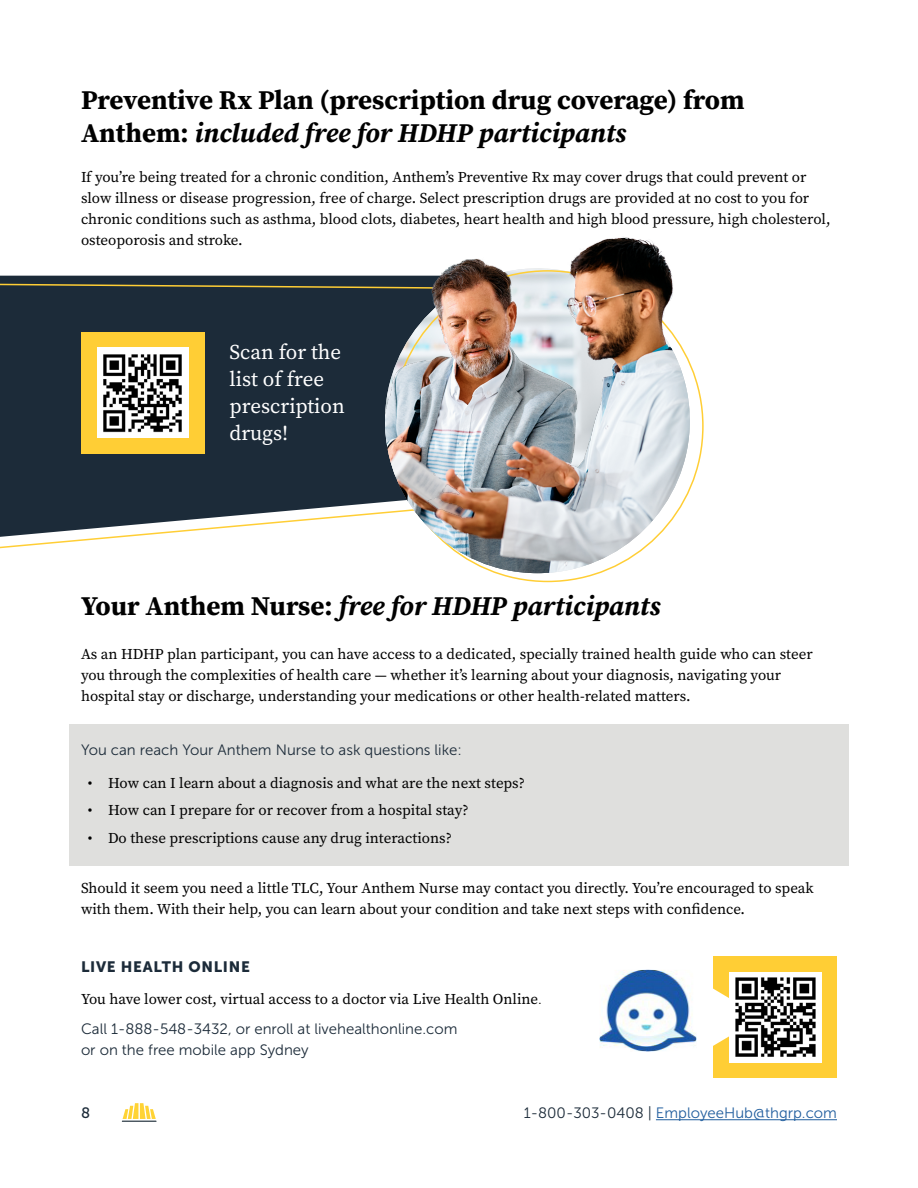
<style>
.page{position:relative;width:918px;height:1188px;background:#fff}
.page>*{position:absolute;margin:0;border:0;box-sizing:border-box;transform-origin:0 0}
.t1{font:700 27px/33px "Source Serif Pro";letter-spacing:-.005em;color:#000}
.t2{font:italic 700 27px "Source Serif Pro";color:#000}
.t3{font:21px/27px "Source Serif Pro";color:#fff}
.t4{font:15px/21px "Source Serif Pro";color:#000}
.t5{font:15px/21px "Museo Sans 300";color:#1c2b39}
.t6{font:15px "Museo Sans 300";color:#215e9e}
.t7{font:15px "Museo Sans 900";letter-spacing:.05em;color:#1c2b39}
.t8{font:15px "Museo Sans 500";color:#1c2b39}
.s1{font-style:italic}
.s2{font-style:normal}
.s3{font-family:"Museo Sans 300"}
.s4{color:#1c2b39}
</style>
<div class="page">
<hr style="left:656px;top:1119px;width:181px;height:1px;background:#215e9e">
<svg style="left:123px;top:1103px;width:33px;height:16px"></svg>
<hr style="left:122px;top:1121px;width:35px;height:1px;background:#303e49">
<div style="left:714px;top:956px;width:123px;height:122px;background:#ffce35"></div>
<div style="left:69px;top:724px;width:780px;height:141px;background:#dfdfdd"></div>
<svg style="left:713px;top:963px;width:48px;height:109px"></svg>
<svg style="left:0;top:283px;width:385px;height:266px;background:#3b4751"></svg>
<img style="left:385px;top:237px;width:317px;height:336px">
<img style="left:600px;top:970px;width:97px;height:81px">
<div style="left:81px;top:332px;width:123px;height:122px;background:#ffce35"></div>
<div style="left:97px;top:348px;width:91px;height:90px;background:#fff"></div>
<img style="left:103px;top:354px;width:79px;height:79px">
<img style="left:730px;top:972px;width:91px;height:90px">
<h1 class="t1" style="left:81px;top:83px;width:665px">Preventive Rx Plan (prescription drug coverage) from<br>Anthem: <span class="s1">included free for HDHP participants</span></h1>
<p class="t4" style="left:81px;top:166px;width:751px">If you’re being treated for a chronic condition, Anthem’s Preventive Rx may cover drugs that could prevent or slow illness or disease progression, free of charge. Select prescription drugs are provided at no cost to you for chronic conditions such as asthma, blood clots, diabetes, heart health and high blood pressure, high cholesterol, osteoporosis and stroke.</p>
<h2 class="t3" style="left:229px;top:338px;width:117px">Scan for the list of free prescription drugs!</h2>
<h1 class="t2" style="left:81px;top:588px;width:581px"><span class="s2">Your Anthem Nurse:</span> free for HDHP participants</h1>
<p class="t4" style="left:81px;top:644px;width:733px">As an HDHP plan participant, you can have access to a dedicated, specially trained health guide who can steer you through the complexities of health care — whether it’s learning about your diagnosis, navigating your hospital stay or discharge, understanding your medications or other health-related matters.</p>
<p class="t5" style="left:81px;top:739px;width:382px">You can reach Your Anthem Nurse to ask questions like:</p>
<p class="t4" style="left:88px;top:772px;width:439px">• How can I learn about a diagnosis and what are the next steps?</p>
<p class="t4" style="left:88px;top:800px;width:382px">• How can I prepare for or recover from a hospital stay?</p>
<p class="t4" style="left:88px;top:828px;width:366px">• Do these prescriptions cause any drug interactions?</p>
<p class="t4" style="left:81px;top:877px;width:734px">Should it seem you need a little TLC, Your Anthem Nurse may contact you directly. You’re encouraged to speak with them. With their help, you can learn about your condition and take next steps with confidence.</p>
<p class="t7" style="left:81px;top:959px;width:171px">LIVE HEALTH ONLINE</p>
<p class="t4" style="left:81px;top:988px;width:462px">You have lower cost, virtual access to a doctor via Live Health Online<span class="s3">.</span></p>
<p class="t5" style="left:81px;top:1018px;width:378px">Call 1-888-548-3432, or enroll at livehealthonline.com or on the free mobile app Sydney</p>
<p class="t8" style="left:81px;top:1105px;width:11px">8</p>
<p class="t6" style="left:524px;top:1105px;width:315px"><span class="s4">1-800-303-0408 |</span> EmployeeHub@thgrp.com</p>
</div>
